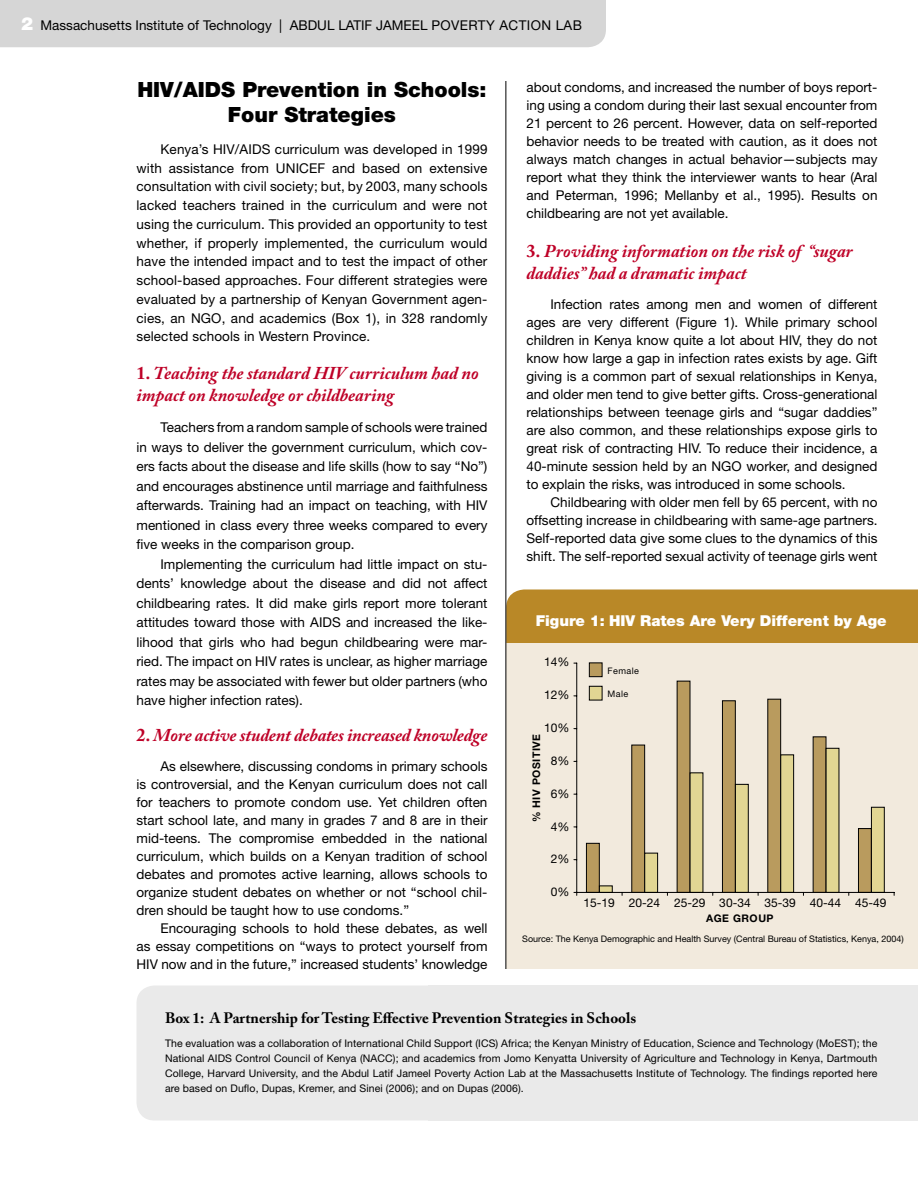
<style>
.page{position:relative;width:918px;height:1188px;background:#fff}
.page>*{position:absolute;margin:0;border:0;box-sizing:border-box;transform-origin:0 0}
.t1{font:900 21px "Helvetica Neue LT";color:#000}
.t2{font:italic 700 18px/21.6px "Adobe Caslon Pro";color:#be0027}
.t3{font:700 15px "Adobe Caslon Pro";color:#000}
.t4{font:900 15px "Helvetica Neue LT";color:#fff}
.t5{font:13.5px/18px "Helvetica Neue LT";color:#000;text-align:justify}
.t6{font:12px "Helvetica Neue LT";color:#000}
.t7{font:10.5px/14.9px "Helvetica Neue LT";letter-spacing:.01em;color:#000;text-align:justify}
.t8{font:700 10.5px "Helvetica Neue LT";letter-spacing:.05em;color:#000}
.t9{font:9px "Helvetica Neue LT";color:#000}
.s1{font-weight:900;font-size:18px;color:#fff}
.s2{font-style:normal}
</style>
<div class="page">
<div style="left:428px;top:985px;width:490px;height:135px;background:#eaeaea"></div>
<div style="left:0;top:0;width:606px;height:47px;background:#d6d6d6"></div>
<div style="left:506px;top:590px;width:412px;height:54px;background:#b98827"></div>
<div style="left:506px;top:644px;width:412px;height:325px;background:#f2eadd"></div>
<svg style="left:573px;top:663px;width:322px;height:233px"></svg>
<div style="left:589px;top:663px;width:13px;height:14px;background:#b99b5e"></div>
<div style="left:589px;top:663px;width:13px;height:14px;border:1px solid #000"></div>
<div style="left:589px;top:686px;width:13px;height:14px;background:#e2d693"></div>
<div style="left:589px;top:686px;width:13px;height:14px;border:1px solid #000"></div>
<hr style="left:505px;top:81px;width:1px;height:888px;background:#000">
<div style="left:136px;top:985px;width:292px;height:135px;background:#eaeaea"></div>
<p class="t5" style="left:21px;top:16px;width:563px"><span class="s1">2</span> Massachusetts Institute of Technology | ABDUL LATIF JAMEEL POVERTY ACTION LAB</p>
<p class="t1" style="left:137px;top:77px;width:351px">HIV/AIDS Prevention in Schools:</p>
<p class="t1" style="left:228px;top:102px;width:170px">Four Strategies</p>
<p class="t5" style="left:136px;top:139px;width:353px;line-height:18.8px;text-indent:24px">Kenya’s HIV/AIDS curriculum was developed in 1999 with assistance from UNICEF and based on extensive consultation with civil society; but, by 2003, many schools lacked teachers trained in the curriculum and were not using the curriculum. This provided an opportunity to test whether, if properly implemented, the curriculum would have the intended impact and to test the impact of other school-based approaches. Four different strategies were evaluated by a partnership of Kenyan Government agen&shy;cies, an NGO, and academics (Box 1), in 328 randomly selected schools in Western Province.</p>
<p class="t2" style="left:136px;top:362px;width:344px"><span class="s2">1.</span> Teaching the standard HIV curriculum had no impact on knowledge or childbearing</p>
<p class="t5" style="left:136px;top:418px;width:353px;line-height:19.5px;text-indent:24px">Teachers from a random sample of schools were trained in ways to deliver the government curriculum, which cov&shy;ers facts about the disease and life skills (how to say “No”) and encourages abstinence until marriage and faithfulness afterwards. Training had an impact on teaching, with HIV mentioned in class every three weeks compared to every five weeks in the comparison group.</p>
<p class="t5" style="left:136px;top:554px;width:353px;line-height:19.5px;text-indent:24px">Implementing the curriculum had little impact on stu&shy;dents’ knowledge about the disease and did not affect childbearing rates. It did make girls report more tolerant attitudes toward those with AIDS and increased the like&shy;lihood that girls who had begun childbearing were mar&shy;ried. The impact on HIV rates is unclear, as higher marriage rates may be associated with fewer but older partners (who have higher infection rates).</p>
<p class="t2" style="left:136px;top:724px;width:352px"><span class="s2">2.</span> More active student debates increased knowledge</p>
<p class="t5" style="left:136px;top:757px;width:353px;text-indent:24px">As elsewhere, discussing condoms in primary schools is controversial, and the Kenyan curriculum does not call for teachers to promote condom use. Yet children often start school late, and many in grades 7 and 8 are in their mid-teens. The compromise embedded in the national curriculum, which builds on a Kenyan tradition of school debates and promotes active learning, allows schools to organize student debates on whether or not “school chil&shy;dren should be taught how to use condoms.”</p>
<p class="t5" style="left:136px;top:919px;width:353px;text-indent:24px">Encouraging schools to hold these debates, as well as essay competitions on “ways to protect yourself from HIV now and in the future,” increased students’ knowledge</p>
<p class="t5" style="left:526px;top:78px;width:353px">about condoms, and increased the number of boys report&shy;ing using a condom during their last sexual encounter from 21 percent to 26 percent. However, data on self-reported behavior needs to be treated with caution, as it does not always match changes in actual behavior—subjects may report what they think the interviewer wants to hear (Aral and Peterman, 1996; Mellanby et al., 1995). Results on childbearing are not yet available.</p>
<p class="t2" style="left:526px;top:240px;width:328px"><span class="s2">3.</span> Providing information on the risk of “sugar daddies” had a dramatic impact</p>
<p class="t5" style="left:526px;top:295px;width:353px;text-indent:24px">Infection rates among men and women of different ages are very different (Figure 1). While primary school children in Kenya know quite a lot about HIV, they do not know how large a gap in infection rates exists by age. Gift giving is a common part of sexual relationships in Kenya, and older men tend to give better gifts. Cross-generational relationships between teenage girls and “sugar daddies” are also common, and these relationships expose girls to great risk of contracting HIV. To reduce their incidence, a 40-minute session held by an NGO worker, and designed to explain the risks, was introduced in some schools.</p>
<p class="t5" style="left:526px;top:493px;width:353px;text-indent:24px">Childbearing with older men fell by 65 percent, with no offsetting increase in childbearing with same-age partners.<br>Self-reported data give some clues to the dynamics of this shift. The self-reported sexual activity of teenage girls went</p>
<p class="t4" style="left:536px;top:612px;width:352px">Figure 1: HIV Rates Are Very Different by Age</p>
<p class="t6" style="left:544px;top:655px;width:27px">14%</p>
<p class="t6" style="left:544px;top:688px;width:27px">12%</p>
<p class="t6" style="left:544px;top:721px;width:27px">10%</p>
<p class="t6" style="left:551px;top:754px;width:20px">8%</p>
<p class="t6" style="left:551px;top:786px;width:20px">6%</p>
<p class="t6" style="left:551px;top:819px;width:20px">4%</p>
<p class="t6" style="left:551px;top:852px;width:20px">2%</p>
<p class="t6" style="left:551px;top:885px;width:20px">0%</p>
<p class="t8" style="left:530px;top:822px;width:90px;rotate:-90deg">% HIV POSITIVE</p>
<p class="t9" style="left:608px;top:665px;width:33px">Female</p>
<p class="t9" style="left:608px;top:689px;width:22px">Male</p>
<p class="t6" style="left:584px;top:896px;width:305px">15-19 20-24 25-29 30-34 35-39 40-44 45-49</p>
<p class="t8" style="left:706px;top:912px;width:69px">AGE GROUP</p>
<p class="t9" style="left:522px;top:933px;width:383px">Source: The Kenya Demographic and Health Survey (Central Bureau of Statistics, Kenya, 2004)</p>
<p class="t3" style="left:165px;top:1009px;width:473px">Box 1: A Partnership for Testing Effective Prevention Strategies in Schools</p>
<p class="t7" style="left:165px;top:1036px;width:714px">The evaluation was a collaboration of International Child Support (ICS) Africa; the Kenyan Ministry of Education, Science and Technology (MoEST); the National AIDS Control Council of Kenya (NACC); and academics from Jomo Kenyatta University of Agriculture and Technology in Kenya, Dartmouth College, Harvard University, and the Abdul Latif Jameel Poverty Action Lab at the Massachusetts Institute of Technology. The findings reported here are based on Duflo, Dupas, Kremer, and Sinei (2006); and on Dupas (2006).</p>
</div>
